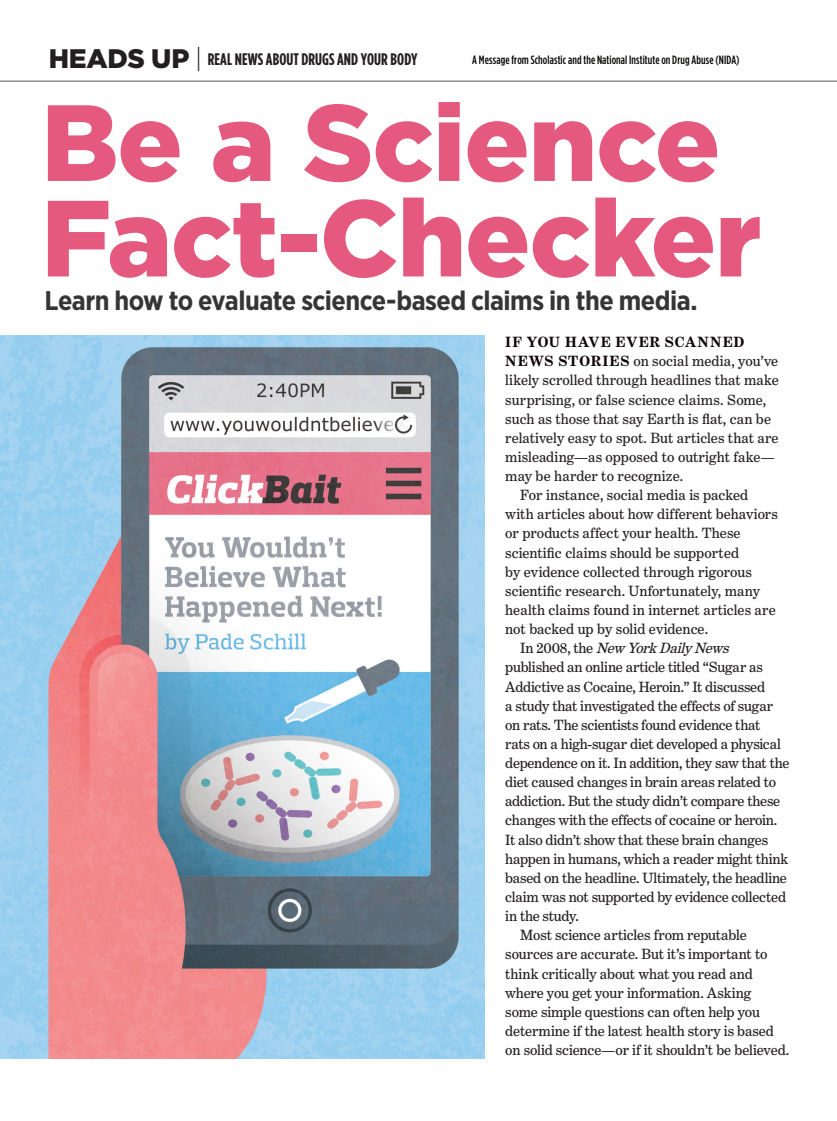
<style>
.page{position:relative;width:837px;height:1121px;background:#fff}
.page>*{position:absolute;margin:0;border:0;box-sizing:border-box;transform-origin:0 0}
.t1{font:900 108px/95.6px "Gotham";letter-spacing:-.01em;color:#e5597e}
.t2{font:700 27px "Gotham Narrow";letter-spacing:-.02em;color:#363536}
.t3{font:700 16.8px "Gotham Condensed";letter-spacing:.005em;color:#231f20}
.t4{font:15px/19.2px "Benton Modern Three";letter-spacing:-.005em;color:#231f20}
.t5{font:500 12px "Gotham Condensed";letter-spacing:.01em;color:#040503}
.s1{font-family:"Gotham";font-weight:900;font-size:26.85px}
.s2{font-family:"Gotham Narrow";font-weight:300;font-size:26.85px}
.s3{color:#e6577e}
.s4{font-weight:700;color:#0e0608}
.s5{font-style:italic}
</style>
<div class="page">
<hr style="left:0;top:81px;width:837px;height:1px;background:#57585a">
<img style="left:0;top:335px;width:484px;height:723px">
<p class="t3" style="left:49px;top:49px;width:370px"><span class="s1">HEADS UP</span> <span class="s2">|</span> REAL NEWS ABOUT DRUGS AND YOUR BODY</p>
<p class="t5" style="left:472px;top:53px;width:269px">A Message from Scholastic and the National Institute on Drug Abuse (NIDA)</p>
<h2 class="t1" style="left:41px;top:94px;width:722px">Be a Science<br>Fact-Check<span class="s3">e</span>r</h2>
<h3 class="t2" style="left:44px;top:283px;width:655px">Learn how to evaluate science-based claims in the media.</h3>
<p class="t4" style="left:505px;top:332px;width:275px"><span class="s4">IF YOU HAVE EVER SCANNED NEWS STORIES</span> on social media, you’ve likely scrolled through headlines that make surprising, or false science claims. Some, such as those that say Earth is flat, can be relatively easy to spot. But articles that are misleading—as opposed to outright fake— may be harder to recognize.</p>
<p class="t4" style="left:505px;top:485px;width:274px;text-indent:15px">For instance, social media is packed with articles about how different behaviors or products affect your health. These scientific claims should be supported<br>by evidence collected through rigorous scientific research. Unfortunately, many health claims found in internet articles are not backed up by solid evidence.</p>
<p class="t4" style="left:505px;top:638px;width:286px;text-indent:15px">I n 2 0 0 8 , t h e <span class="s5">New YorkDaily News </span>published an online article titled “Sugar as Addictive as Cocaine, Heroin.” It discussed<br>a study that investigated the effects of sugar on rats. The scientists found evidence that<br>rats on a high-sugar diet developed a physical dependence on it. In addition, they saw that the diet caused changes in brain areas related to addiction. But the study didn’t compare these changes with the effects of cocaine or heroin.<br>It also didn’t show that these brain changes happen in humans, which a reader might think based on the headline. Ultimately, the headline claim was not supported by evidence collected in the study.</p>
<p class="t4" style="left:505px;top:925px;width:285px;text-indent:15px">Most science articles from reputable sources are accurate. But it’s important to think critically about what you read and where you get your information. Asking<br>some simple questions can often help you determine if the latest health story is based on solid science—or if it shouldn’t be believed.</p>
</div>
